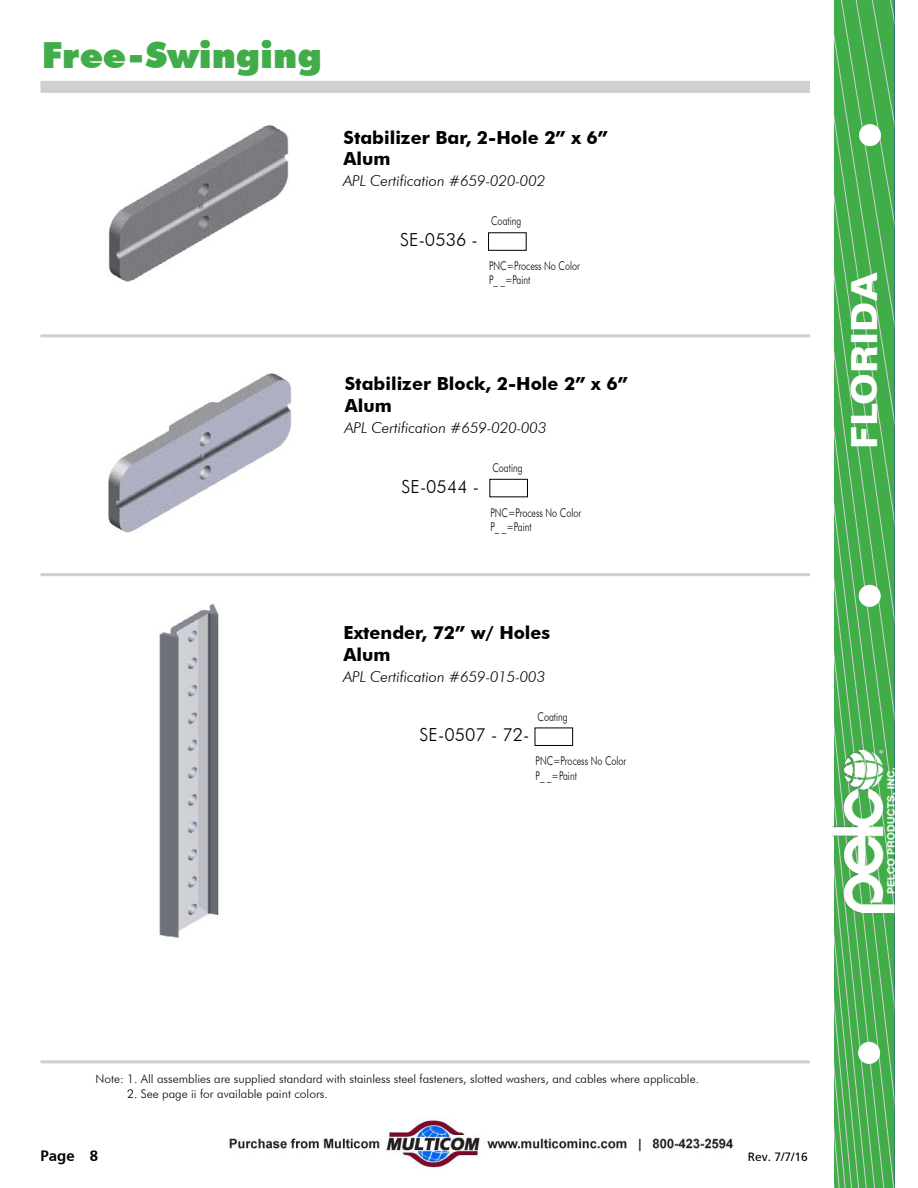
<style>
.page{position:relative;width:918px;height:1188px;background:#fff}
.page>*{position:absolute;margin:0;border:0;box-sizing:border-box;transform-origin:0 0}
.Heading_Left{font:900 36px "Futura BT";color:#41ad49}
.t1{font:700 36px "Folio BT";color:#fff}
.Sub_Headings{font:700 18px "Futura BT";color:#000}
.Part_Number{font:300 18px "Futura BT";color:#000}
.Sub_Headings-2{font:italic 300 15px "Futura BT";color:#000}
.t2{font:700 15px "Frutiger SAIN Bdv 1";color:#000}
.Page_Note{font:300 12px "Futura BT";color:#000}
.Part_Number_Options{font:300 12px "Futura BT";color:#000;scale:.75 1}
.t3{font:12px "Frutiger SAIN Rmv 1 Roman";color:#000}
</style>
<div class="page">
<img style="left:108px;top:373px;width:184px;height:160px">
<img style="left:159px;top:603px;width:60px;height:335px">
<div style="left:489px;top:479px;width:39px;height:18px;border:1px solid #000"></div>
<div style="left:535px;top:728px;width:38px;height:18px;border:1px solid #000"></div>
<img style="left:108px;top:124px;width:181px;height:158px">
<div style="left:488px;top:232px;width:39px;height:19px;border:1px solid #000"></div>
<svg style="left:834px;top:0;width:61px;height:1188px;background:#4daf55"></svg>
<img style="left:832px;top:751px;width:63px;height:162px">
<hr style="left:40px;top:1060px;width:770px;height:3px;background:#cfcfcf">
<div style="left:40px;top:81px;width:770px;height:12px;background:#cfcfcf"></div>
<hr style="left:40px;top:334px;width:770px;height:3px;background:#cfcfcf">
<div style="left:859px;top:124px;width:22px;height:22px;background:#fff;border-radius:50%"></div>
<div style="left:858px;top:1042px;width:22px;height:22px;background:#fff;border-radius:50%"></div>
<div style="left:859px;top:585px;width:22px;height:22px;background:#fff;border-radius:50%"></div>
<hr style="left:40px;top:573px;width:770px;height:3px;background:#cfcfcf">
<img style="left:229px;top:1119px;width:505px;height:49px">
<p class="Heading_Left" style="left:42px;top:33px;width:282px">Free-Swinging</p>
<p class="Sub_Headings" style="left:344px;top:127px;width:266px">Stabilizer Bar, 2-Hole 2” x 6”</p>
<p class="Sub_Headings" style="left:344px;top:148px;width:49px">Alum</p>
<p class="Sub_Headings-2" style="left:344px;top:172px;width:203px">APL Certification #659-020-002</p>
<p class="Part_Number" style="left:400px;top:229px;width:79px">SE-0536 -</p>
<p class="Part_Number_Options" style="left:491px;top:214px;width:42px">Coating</p>
<p class="Part_Number_Options" style="left:489px;top:259px;width:123px">PNC=Process No Color</p>
<p class="Part_Number_Options" style="left:489px;top:273px;width:57px">P_ _=Paint</p>
<p class="Sub_Headings" style="left:345px;top:373px;width:284px">Stabilizer Block, 2-Hole 2” x 6”</p>
<p class="Sub_Headings" style="left:345px;top:395px;width:49px">Alum</p>
<p class="Sub_Headings-2" style="left:345px;top:419px;width:203px">APL Certification #659-020-003</p>
<p class="Part_Number" style="left:401px;top:475px;width:79px">SE-0544 -</p>
<p class="Part_Number_Options" style="left:493px;top:460px;width:42px">Coating</p>
<p class="Part_Number_Options" style="left:490px;top:505px;width:123px">PNC=Process No Color</p>
<p class="Part_Number_Options" style="left:490px;top:519px;width:57px">P_ _=Paint</p>
<p class="Sub_Headings" style="left:344px;top:622px;width:208px">Extender, 72” w/ Holes</p>
<p class="Sub_Headings" style="left:344px;top:643px;width:49px">Alum</p>
<p class="Sub_Headings-2" style="left:344px;top:667px;width:203px">APL Certification #659-015-003</p>
<p class="Part_Number" style="left:420px;top:724px;width:111px">SE-0507 - 72-</p>
<p class="Part_Number_Options" style="left:538px;top:709px;width:42px">Coating</p>
<p class="Part_Number_Options" style="left:536px;top:754px;width:123px">PNC=Process No Color</p>
<p class="Part_Number_Options" style="left:536px;top:768px;width:57px">P_ _=Paint</p>
<h1 class="t1" style="left:842px;top:449px;width:178px;rotate:-90deg">FLORIDA</h1>
<p class="Page_Note" style="left:96px;top:1072px;width:605px">Note: 1. All assemblies are supplied standard with stainless steel fasteners, slotted washers, and cables where applicable.</p>
<p class="Page_Note" style="left:127px;top:1086px;width:202px">2. See page ii for available paint colors.</p>
<p class="t2" style="left:40px;top:1147px;width:59px">Page 8</p>
<p class="t3" style="left:748px;top:1149px;width:62px">Rev. 7/7/16</p>
</div>
